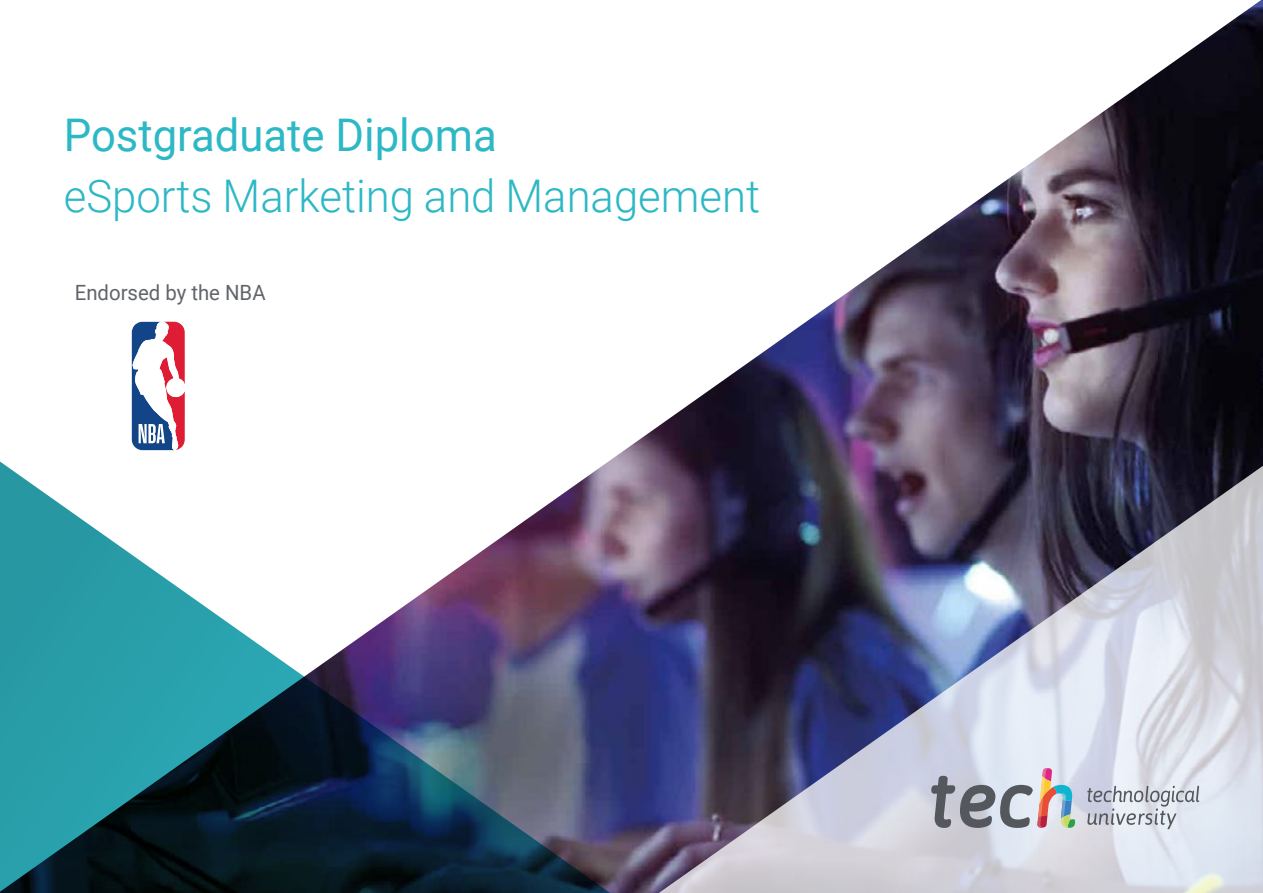
<style>
.page{position:relative;width:1263px;height:893px;background:#fff}
.page>*{position:absolute;margin:0;border:0;box-sizing:border-box;transform-origin:0 0}
.t1{font:300 45px "Roboto";color:#2db8c5}
.t2{font:45px "Roboto";color:#2db8c5}
.t3{font:21px "Roboto";color:#61646a}
</style>
<div class="page">
<img style="left:131px;top:0;width:1132px;height:451px">
<img style="left:0;top:446px;width:640px;height:447px">
<img style="left:634px;top:451px;width:629px;height:442px">
<svg style="left:132px;top:322px;width:53px;height:128px"></svg>
<svg style="left:931px;top:768px;width:144px;height:60px;background:#b0b0b7"></svg>
<svg style="left:1087px;top:786px;width:112px;height:43px;background:#c4c8d1"></svg>
<p class="t2" style="left:64px;top:103px;width:434px">Postgraduate Diploma</p>
<p class="t1" style="left:64px;top:164px;width:698px">eSports Marketing and Management</p>
<p class="t3" style="left:75px;top:277px;width:192px">Endorsed by the NBA</p>
</div>
